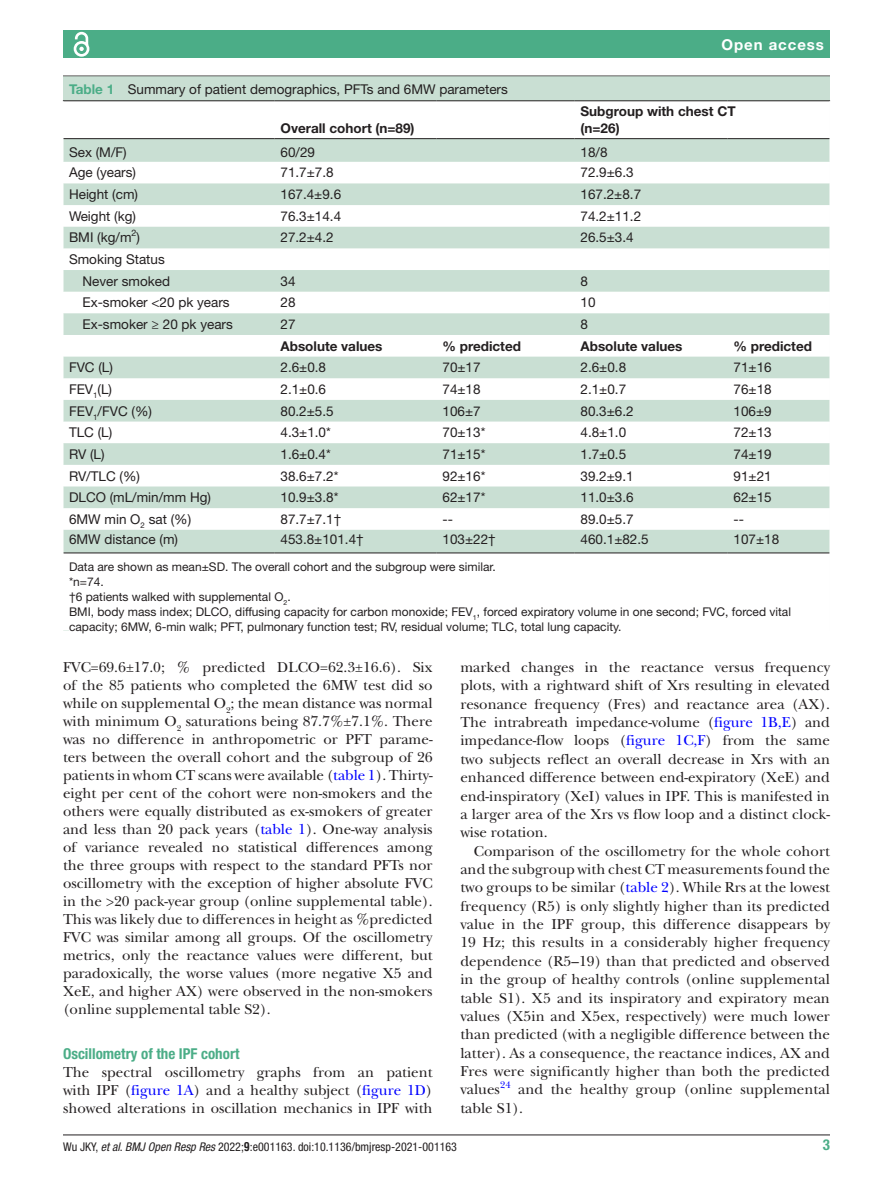
<style>
.page{position:relative;width:893px;height:1191px;background:#fff}
.page>*{position:absolute;margin:0;border:0;box-sizing:border-box;transform-origin:0 0}
.t1{font:15px/18.3px "New Baskerville";color:#231f20;text-align:justify}
.t2{font:700 condensed 15px "Helvetica Neue LT Std";color:#4bad87}
.t3{font:700 15px "Helvetica Neue LT Std";letter-spacing:.065em;color:#fff}
.t4{font:13.5px/21.6px "Helvetica Neue LT Std";color:#231f20}
.t5{font:700 13.5px/16.2px "Helvetica Neue LT Std";color:#231f20}
.t6{font:12px/15px "Helvetica Neue LT Std";color:#231f20}
.t7{font:condensed 12px "Helvetica Neue LT Std";color:#231f20}
.t8{font:9.9px "New Baskerville";color:#00f}
.t9{font:9px "Helvetica Neue LT Std";color:#231f20}
.s1{font-weight:700;color:#4bad87}
.s2{font-size:13.5px}
.s3{color:#00f}
.s4{font-style:italic}
.s5{font-family:"Helvetica";font-weight:700}
</style>
<div class="page">
<hr style="left:63px;top:1134px;width:767px;height:1px;background:#231f20">
<div style="left:63px;top:31px;width:767px;height:27px;background:#4bad87"></div>
<svg style="left:73px;top:31px;width:17px;height:26px"></svg>
<div style="left:63px;top:76px;width:767px;height:24px;background:#c9dfd3"></div>
<svg style="left:64px;top:101px;width:766px;height:453px"></svg>
<hr style="left:63px;top:100px;width:211px;height:1px;background:#231f20">
<hr style="left:63px;top:138px;width:212px;height:1px;background:#231f20">
<hr style="left:274px;top:100px;width:162px;height:1px;background:#231f20">
<hr style="left:436px;top:100px;width:138px;height:1px;background:#231f20">
<hr style="left:274px;top:138px;width:162px;height:1px;background:#231f20">
<hr style="left:436px;top:138px;width:138px;height:1px;background:#231f20">
<hr style="left:574px;top:100px;width:154px;height:1px;background:#231f20">
<hr style="left:728px;top:100px;width:102px;height:1px;background:#231f20">
<hr style="left:574px;top:138px;width:154px;height:1px;background:#231f20">
<hr style="left:728px;top:138px;width:102px;height:1px;background:#231f20">
<hr style="left:274px;top:552px;width:162px;height:1px;background:#231f20">
<hr style="left:436px;top:552px;width:138px;height:1px;background:#231f20">
<hr style="left:574px;top:552px;width:154px;height:1px;background:#231f20">
<hr style="left:728px;top:552px;width:102px;height:1px;background:#231f20">
<hr style="left:63px;top:552px;width:212px;height:1px;background:#231f20">
<hr style="left:63px;top:101px;width:1px;height:38px;background:#fff">
<svg style="left:63px;top:139px;width:1px;height:414px"></svg>
<p class="t4" style="left:69px;top:79px;width:440px"><span class="s1">Table 1</span> Summary of patient demographics, PFTs and 6MW parameters</p>
<p class="t5" style="left:280px;top:119px;width:136px">Overall cohort (n=89)</p>
<p class="t3" style="left:721px;top:35px;width:104px">Open access</p>
<p class="t5" style="left:580px;top:103px;width:157px">Subgroup with chest CT (n=26)</p>
<p class="t4" style="left:69px;top:141px;width:59px">Sex (M/F)</p>
<p class="t4" style="left:280px;top:141px;width:36px">60/29</p>
<p class="t4" style="left:580px;top:141px;width:29px">18/8</p>
<p class="t4" style="left:69px;top:162px;width:68px">Age (years)</p>
<p class="t4" style="left:280px;top:162px;width:55px">71.7±7.8</p>
<p class="t4" style="left:580px;top:162px;width:55px">72.9±6.3</p>
<p class="t4" style="left:69px;top:183px;width:71px">Height (cm)</p>
<p class="t4" style="left:280px;top:183px;width:62px">167.4±9.6</p>
<p class="t4" style="left:580px;top:183px;width:62px">167.2±8.7</p>
<p class="t4" style="left:69px;top:205px;width:68px">Weight (kg)</p>
<p class="t4" style="left:280px;top:205px;width:62px">76.3±14.4</p>
<p class="t4" style="left:580px;top:205px;width:62px">74.2±11.2</p>
<p class="t4" style="left:69px;top:227px;width:64px">BMI (kg/m</p>
<p class="t9" style="left:132px;top:228px;width:10px">2<span class="s2">)</span></p>
<p class="t4" style="left:280px;top:227px;width:55px">27.2±4.2</p>
<p class="t4" style="left:580px;top:227px;width:55px">26.5±3.4</p>
<p class="t4" style="left:82px;top:248px;width:89px;text-indent:-14px">Smoking Status<br>Never smoked</p>
<p class="t4" style="left:280px;top:270px;width:17px">34</p>
<p class="t4" style="left:580px;top:270px;width:9px">8</p>
<p class="t4" style="left:82px;top:291px;width:149px">Ex-smoker &lt;20 pk years</p>
<p class="t4" style="left:280px;top:291px;width:17px">28</p>
<p class="t4" style="left:580px;top:291px;width:17px">10</p>
<p class="t4" style="left:82px;top:313px;width:152px">Ex-smoker ≥ 20 pk years</p>
<p class="t4" style="left:280px;top:313px;width:17px">27</p>
<p class="t4" style="left:580px;top:313px;width:9px">8</p>
<p class="t5" style="left:280px;top:337px;width:103px">Absolute values</p>
<p class="t5" style="left:442px;top:337px;width:80px">% predicted</p>
<p class="t5" style="left:580px;top:337px;width:103px">Absolute values</p>
<p class="t5" style="left:733px;top:337px;width:80px">% predicted</p>
<p class="t4" style="left:69px;top:356px;width:45px">FVC (L)</p>
<p class="t4" style="left:280px;top:356px;width:47px">2.6±0.8</p>
<p class="t4" style="left:442px;top:356px;width:40px">70±17</p>
<p class="t4" style="left:580px;top:356px;width:47px">2.6±0.8</p>
<p class="t4" style="left:733px;top:356px;width:40px">71±16</p>
<p class="t4" style="left:69px;top:378px;width:45px">FEV<sub>1</sub>(L)</p>
<p class="t4" style="left:281px;top:378px;width:47px">2.1±0.6</p>
<p class="t4" style="left:443px;top:378px;width:40px">74±18</p>
<p class="t4" style="left:581px;top:378px;width:47px">2.1±0.7</p>
<p class="t4" style="left:733px;top:378px;width:40px">76±18</p>
<p class="t4" style="left:69px;top:400px;width:85px">FEV<sub>1</sub>/FVC (%)</p>
<p class="t4" style="left:281px;top:400px;width:55px">80.2±5.5</p>
<p class="t4" style="left:443px;top:400px;width:40px">106±7</p>
<p class="t4" style="left:581px;top:400px;width:55px">80.3±6.2</p>
<p class="t4" style="left:733px;top:400px;width:40px">106±9</p>
<p class="t4" style="left:69px;top:421px;width:45px">TLC (L)</p>
<p class="t4" style="left:281px;top:421px;width:52px">4.3±1.0*</p>
<p class="t4" style="left:443px;top:421px;width:44px">70±13*</p>
<p class="t4" style="left:581px;top:421px;width:47px">4.8±1.0</p>
<p class="t4" style="left:733px;top:421px;width:40px">72±13</p>
<p class="t4" style="left:69px;top:443px;width:37px">RV (L)</p>
<p class="t4" style="left:281px;top:443px;width:52px">1.6±0.4*</p>
<p class="t4" style="left:443px;top:443px;width:44px">71±15*</p>
<p class="t4" style="left:581px;top:443px;width:47px">1.7±0.5</p>
<p class="t4" style="left:733px;top:443px;width:40px">74±19</p>
<p class="t4" style="left:69px;top:465px;width:72px">RV/TLC (%)</p>
<p class="t4" style="left:281px;top:465px;width:59px">38.6±7.2*</p>
<p class="t4" style="left:443px;top:465px;width:44px">92±16*</p>
<p class="t4" style="left:581px;top:465px;width:55px">39.2±9.1</p>
<p class="t4" style="left:733px;top:465px;width:40px">91±21</p>
<p class="t4" style="left:69px;top:486px;width:144px">DLCO (mL/min/mm Hg)</p>
<p class="t4" style="left:281px;top:486px;width:59px">10.9±3.8*</p>
<p class="t4" style="left:443px;top:486px;width:44px">62±17*</p>
<p class="t4" style="left:581px;top:486px;width:55px">11.0±3.6</p>
<p class="t4" style="left:733px;top:486px;width:40px">62±15</p>
<p class="t4" style="left:69px;top:508px;width:124px">6MW min O<sub>2</sub> sat (%)</p>
<p class="t4" style="left:281px;top:508px;width:62px">87.7±7.1†</p>
<p class="t4" style="left:443px;top:508px;width:12px">--</p>
<p class="t4" style="left:581px;top:508px;width:55px">89.0±5.7</p>
<p class="t4" style="left:733px;top:508px;width:12px">--</p>
<p class="t4" style="left:69px;top:528px;width:111px">6MW distance (m)</p>
<p class="t4" style="left:281px;top:528px;width:85px">453.8±101.4†</p>
<p class="t4" style="left:443px;top:528px;width:55px">103±22†</p>
<p class="t4" style="left:581px;top:528px;width:70px">460.1±82.5</p>
<p class="t4" style="left:733px;top:528px;width:47px">107±18</p>
<p class="t6" style="left:69px;top:558px;width:724px">Data are shown as mean±SD. The overall cohort and the subgroup were similar.<br>*n=74.<br>†6 patients walked with supplemental O<sub>2</sub>.<br>BMI, body mass index; DLCO, diffusing capacity for carbon monoxide; FEV<sub>1</sub>, forced expiratory volume in one second; FVC, forced vital capacity; 6MW, 6-min walk; PFT, pulmonary function test; RV, residual volume; TLC, total lung capacity.</p>
<p class="t1" style="left:63px;top:658px;width:371px">FVC=69.6±17.0; % predicted DLCO=62.3±16.6). Six of the 85 patients who completed the 6MW test did so while on supplemental O<sub>2</sub>; the mean distance was normal with minimum O<sub>2</sub> saturations being 87.7%±7.1%. There was no difference in anthropometric or PFT parame&shy;ters between the overall cohort and the subgroup of 26 patients in whom CT scans were available (<span class="s3">table 1</span>). Thirty&shy;eight per cent of the cohort were non-smokers and the others were equally distributed as ex-smokers of greater and less than 20 pack years (<span class="s3">table 1</span>). One-way analysis of variance revealed no statistical differences among the three groups with respect to the standard PFTs nor oscillometry with the exception of higher absolute FVC in the &gt;20 pack-year group (online supplemental table).<br>This was likely due to differences in height as %predicted FVC was similar among all groups. Of the oscillometry metrics, only the reactance values were different, but paradoxically, the worse values (more negative X5 and XeE, and higher AX) were observed in the non-smokers (online supplemental table S2).</p>
<p class="t2" style="left:63px;top:1044px;width:178px">Oscillometry of the IPF cohort</p>
<p class="t1" style="left:63px;top:1063px;width:371px">The spectral oscillometry graphs from an patient with IPF (<span class="s3">figure 1A</span>) and a healthy subject (<span class="s3">figure 1D</span>) showed alterations in oscillation mechanics in IPF with</p>
<p class="t1" style="left:460px;top:658px;width:371px">marked changes in the reactance versus frequency plots, with a rightward shift of Xrs resulting in elevated resonance frequency (Fres) and reactance area (AX).<br>The intrabreath impedance-volume (<span class="s3">figure 1B,E</span>) and impedance-flow loops (<span class="s3">figure 1C,F</span>) from the same two subjects reflect an overall decrease in Xrs with an enhanced difference between end-expiratory (XeE) and end-inspiratory (XeI) values in IPF. This is manifested in a larger area of the Xrs vs flow loop and a distinct clock&shy;wise rotation.</p>
<p class="t1" style="left:460px;top:841px;width:371px;text-indent:14px">Comparison of the oscillometry for the whole cohort and the subgroup with chest CT measurements found the two groups to be similar (<span class="s3">table 2</span>). While Rrs at the lowest frequency (R5) is only slightly higher than its predicted value in the IPF group, this difference disappears by 19 Hz; this results in a considerably higher frequency dependence (R5–19) than that predicted and observed in the group of healthy controls (online supplemental table S1). X5 and its inspiratory and expiratory mean values (X5in and X5ex, respectively) were much lower than predicted (with a negligible difference between the latter). As a consequence, the reactance indices, AX and Fres were significantly higher than both the predicted values</p>
<p class="t8" style="left:500px;top:1078px;width:12px">24</p>
<p class="t1" style="left:460px;top:1080px;width:371px;text-indent:58px">and the healthy group (online supplemental table S1).</p>
<p class="t7" style="left:63px;top:1139px;width:396px">Wu JKY, <span class="s4">et al</span>. <span class="s4">BMJ Open Resp Res</span> 2022;<span class="s5">9</span>:e001163. doi:10.1136/bmjresp-2021-001163</p>
<p class="t2" style="left:823px;top:1135px;width:9px">3</p>
</div>
